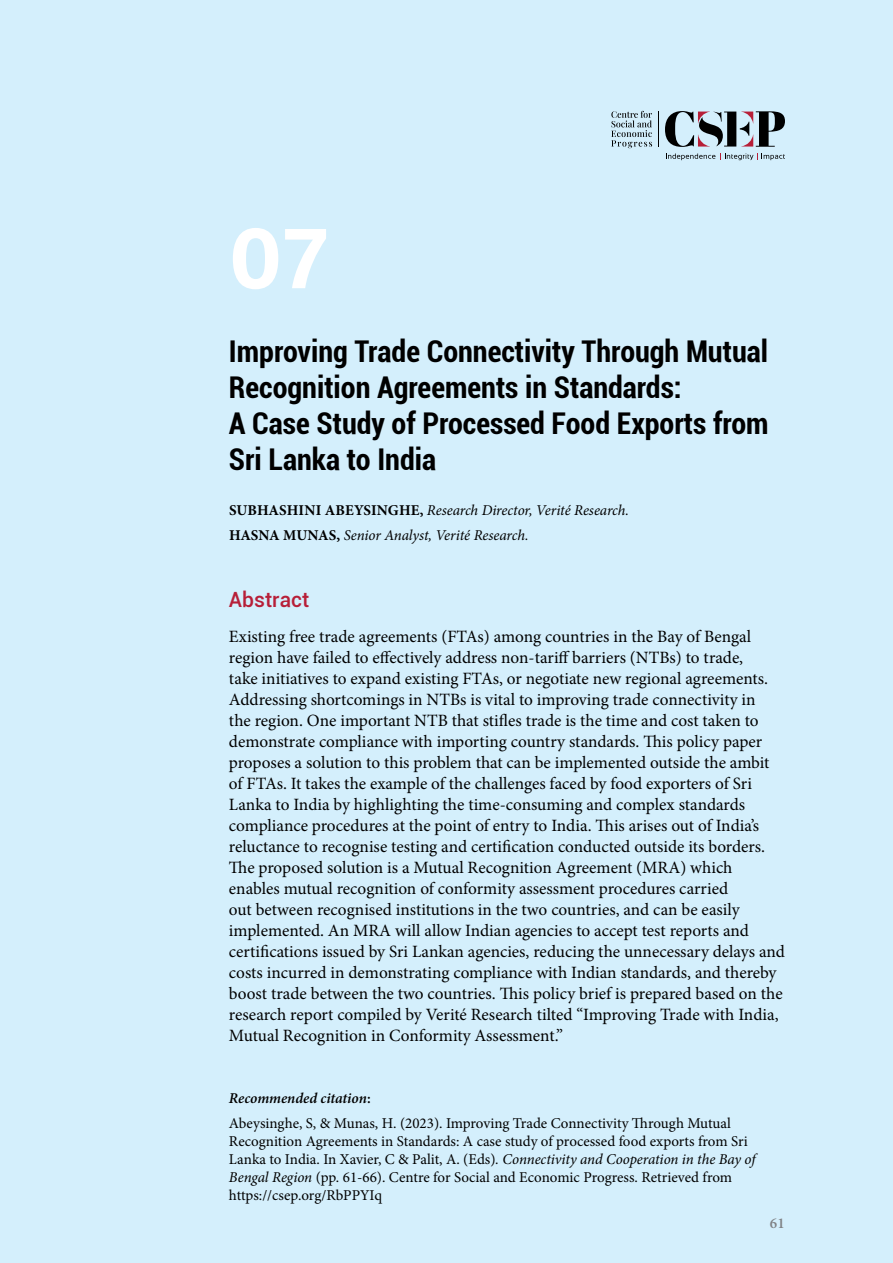
<style>
.page{position:relative;width:893px;height:1263px;background:#d4effc}
.page>*{position:absolute;margin:0;border:0;box-sizing:border-box;transform-origin:0 0}
.t1{font:700 90px "Acumin Pro";color:#fff}
.t2{font:700 condensed 30px/36px "Roboto";color:#000}
.t3{font:500 21px "Roboto";color:#b71f38}
.t4{font:17.25px/21px "Minion Pro";color:#000}
.t5{font:15px/18px "Minion Pro";color:#000}
.t6{font:italic 15px/24.8px "Minion Pro";letter-spacing:-.01em;color:#000}
.t7{font:600 15px "Minion Pro";color:#808285}
.s1{font-weight:700;font-style:normal}
.s2{font-weight:600;font-style:italic}
.s3{font-weight:600}
.s4{font-style:italic}
</style>
<div class="page">
<hr style="left:659px;top:112px;width:1px;height:35px;background:#000">
<svg style="left:611px;top:111px;width:41px;height:37px"></svg>
<svg style="left:666px;top:153px;width:119px;height:7px"></svg>
<svg style="left:665px;top:111px;width:120px;height:36px"></svg>
<h1 class="t1" style="left:229px;top:193px;width:100px">07</h1>
<h2 class="t2" style="left:229px;top:333px;width:541px">Improving Trade Connectivity Through Mutual Recognition Agreements in Standards:<br>A Case Study of Processed Food Exports from Sri Lanka to India</h2>
<p class="t6" style="left:229px;top:498px;width:401px"><span class="s1">SUBHASHINI ABEYSINGHE,</span> Research Director, Verité Research.<br><span class="s1">HASNA MUNAS,</span> Senior Analyst, Verité Research.</p>
<p class="t3" style="left:229px;top:585px;width:82px">Abstract</p>
<p class="t4" style="left:229px;top:626px;width:557px">Existing free trade agreements (FTAs) among countries in the Bay of Bengal region have failed to effectively address non-tariff barriers (NTBs) to trade,<br>take initiatives to expand existing FTAs, or negotiate new regional agreements.<br>Addressing shortcomings in NTBs is vital to improving trade connectivity in<br>the region. One important NTB that stifles trade is the time and cost taken to demonstrate compliance with importing country standards. This policy paper proposes a solution to this problem that can be implemented outside the ambit of FTAs. It takes the example of the challenges faced by food exporters of Sri Lanka to India by highlighting the time-consuming and complex standards compliance procedures at the point of entry to India. This arises out of India’s reluctance to recognise testing and certification conducted outside its borders.<br>The proposed solution is a Mutual Recognition Agreement (MRA) which enables mutual recognition of conformity assessment procedures carried<br>out between recognised institutions in the two countries, and can be easily implemented. An MRA will allow Indian agencies to accept test reports and certifications issued by Sri Lankan agencies, reducing the unnecessary delays and costs incurred in demonstrating compliance with Indian standards, and thereby boost trade between the two countries. This policy brief is prepared based on the research report compiled by Verité Research tilted “Improving Trade with India, Mutual Recognition in Conformity Assessment.”</p>
<p class="t5" style="left:229px;top:1086px;width:503px;line-height:24.8px"><span class="s2">Recommended citation</span><span class="s3">:<br></span>Abeysinghe, S, &amp; Munas, H. (2023). Improving Trade Connectivity Through Mutual</p>
<p class="t5" style="left:229px;top:1132px;width:528px">Recognition Agreements in Standards: A case study of processed food exports from Sri Lanka to India. In Xavier, C &amp; Palit, A. (Eds)<span class="s4">. Connectivity and Cooperation in the Bay of Bengal Region</span> (pp. 61-66). Centre for Social and Economic Progress. Retrieved from https://csep.org/RbPPYIq</p>
<p class="t7" style="left:770px;top:1213px;width:16px">61</p>
</div>
